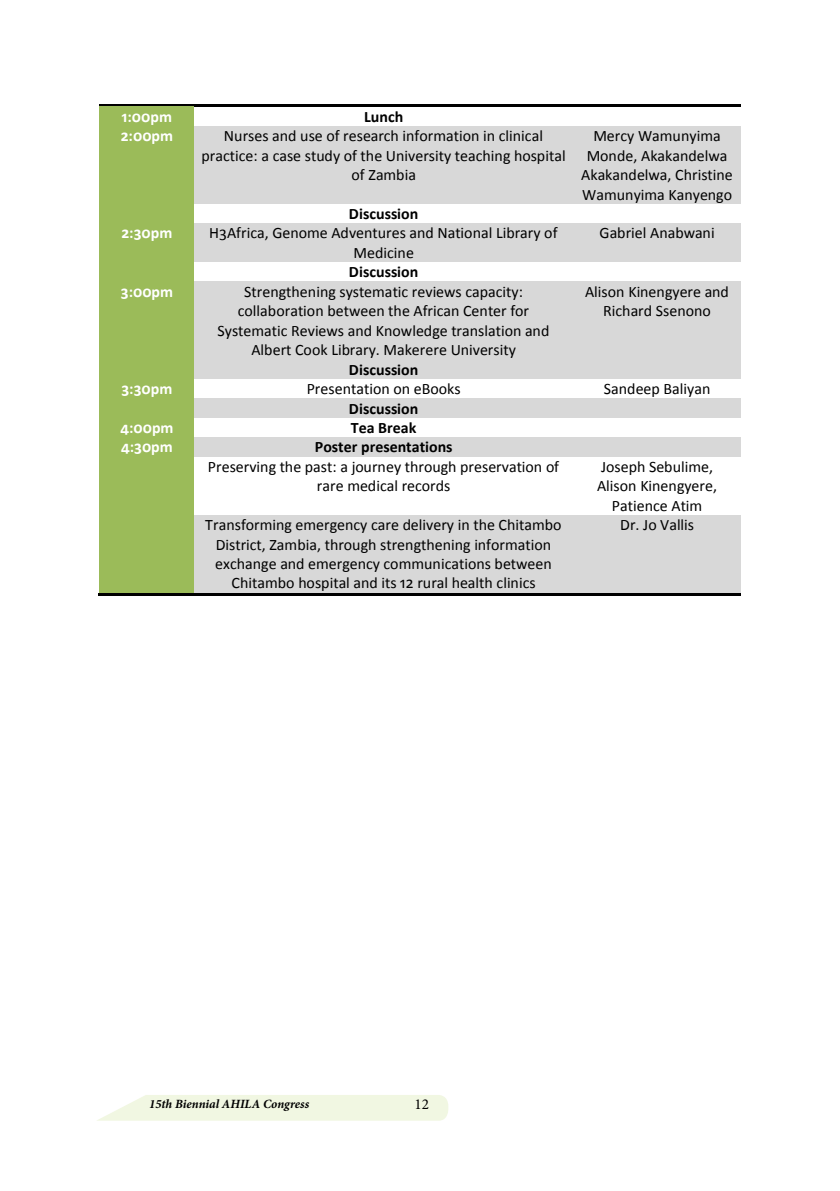
<style>
.page{position:relative;width:840px;height:1191px;background:#fff}
.page>*{position:absolute;margin:0;border:0;box-sizing:border-box;transform-origin:0 0}
.t1{font:16px/19.4px "Calibri";color:#000;text-align:center}
.t2{font:700 16px "Calibri";color:#000}
.t3{font:700 16px "Calibri";color:#fff}
.t4{font:15.2px "Minion Pro";color:#000}
.t5{font:italic 700 12.6px "Minion Pro";color:#000}
</style>
<div class="page">
<svg style="left:98px;top:1095px;width:350px;height:25px"></svg>
<div style="left:100px;top:107px;width:94px;height:19px;background:#9bbb59"></div>
<hr style="left:100px;top:104px;width:94px;height:2px;background:#000">
<hr style="left:100px;top:106px;width:94px;height:1px;background:#9bbb59">
<hr style="left:197px;top:104px;width:376px;height:2px;background:#000">
<hr style="left:576px;top:104px;width:164px;height:2px;background:#000">
<div style="left:100px;top:126px;width:94px;height:78px;background:#9bbb59"></div>
<div style="left:194px;top:126px;width:379px;height:78px;background:#d8d8d8"></div>
<div style="left:573px;top:126px;width:167px;height:78px;background:#d8d8d8"></div>
<div style="left:100px;top:204px;width:94px;height:19px;background:#9bbb59"></div>
<div style="left:100px;top:223px;width:94px;height:39px;background:#9bbb59"></div>
<div style="left:194px;top:223px;width:379px;height:39px;background:#d8d8d8"></div>
<div style="left:573px;top:223px;width:167px;height:39px;background:#d8d8d8"></div>
<div style="left:100px;top:262px;width:94px;height:19px;background:#9bbb59"></div>
<div style="left:100px;top:281px;width:94px;height:98px;background:#9bbb59"></div>
<div style="left:194px;top:281px;width:379px;height:98px;background:#d8d8d8"></div>
<div style="left:573px;top:281px;width:167px;height:98px;background:#d8d8d8"></div>
<div style="left:100px;top:379px;width:94px;height:19px;background:#9bbb59"></div>
<div style="left:100px;top:398px;width:94px;height:20px;background:#9bbb59"></div>
<div style="left:194px;top:398px;width:379px;height:20px;background:#d8d8d8"></div>
<div style="left:573px;top:398px;width:167px;height:20px;background:#d8d8d8"></div>
<div style="left:100px;top:418px;width:94px;height:19px;background:#9bbb59"></div>
<div style="left:100px;top:437px;width:94px;height:20px;background:#9bbb59"></div>
<div style="left:194px;top:437px;width:379px;height:20px;background:#d8d8d8"></div>
<div style="left:573px;top:437px;width:167px;height:20px;background:#d8d8d8"></div>
<div style="left:100px;top:457px;width:94px;height:58px;background:#9bbb59"></div>
<div style="left:100px;top:515px;width:94px;height:78px;background:#9bbb59"></div>
<div style="left:194px;top:515px;width:379px;height:78px;background:#d8d8d8"></div>
<div style="left:573px;top:515px;width:167px;height:78px;background:#d8d8d8"></div>
<hr style="left:99px;top:593px;width:95px;height:3px;background:#000">
<hr style="left:196px;top:593px;width:377px;height:3px;background:#000">
<hr style="left:575px;top:593px;width:165px;height:3px;background:#000">
<p class="t3" style="left:122px;top:107px;width:52px">1:00pm</p>
<p class="t2" style="left:364px;top:107px;width:41px">Lunch</p>
<p class="t3" style="left:121px;top:126px;width:54px">2:00pm</p>
<p class="t1" style="left:201px;top:125px;width:365px">Nurses and use of research information in clinical practice: a case study of the University teaching hospital of Zambia</p>
<p class="t1" style="left:581px;top:125px;width:153px">Mercy Wamunyima<br>Monde, Akakandelwa<br>Akakandelwa, Christine<br>Wamunyima Kanyengo</p>
<p class="t2" style="left:349px;top:204px;width:71px">Discussion</p>
<p class="t3" style="left:121px;top:223px;width:52px">2:30pm</p>
<p class="t1" style="left:209px;top:223px;width:349px">H3Africa, Genome Adventures and National Library of<br>Medicine</p>
<p class="t1" style="left:599px;top:223px;width:117px">Gabriel Anabwani</p>
<p class="t2" style="left:349px;top:262px;width:71px">Discussion</p>
<p class="t3" style="left:121px;top:281px;width:54px">3:00pm</p>
<p class="t1" style="left:217px;top:281px;width:333px">Strengthening systematic reviews capacity: collaboration between the African Center for Systematic Reviews and Knowledge translation and Albert Cook Library. Makerere University</p>
<p class="t2" style="left:349px;top:359px;width:71px">Discussion</p>
<p class="t1" style="left:584px;top:281px;width:145px">Alison Kinengyere and<br>Richard Ssenono</p>
<p class="t3" style="left:121px;top:379px;width:52px">3:30pm</p>
<p class="t1" style="left:306px;top:378px;width:155px">Presentation on eBooks</p>
<p class="t1" style="left:603px;top:378px;width:108px">Sandeep Baliyan</p>
<p class="t2" style="left:349px;top:398px;width:71px">Discussion</p>
<p class="t3" style="left:120px;top:418px;width:55px">4:00pm</p>
<p class="t2" style="left:351px;top:418px;width:67px">Tea Break</p>
<p class="t3" style="left:121px;top:437px;width:53px">4:30pm</p>
<p class="t2" style="left:315px;top:437px;width:139px">Poster presentations</p>
<p class="t1" style="left:208px;top:456px;width:352px">Preserving the past: a journey through preservation of rare medical records</p>
<p class="t1" style="left:596px;top:456px;width:121px">Joseph Sebulime,<br>Alison Kinengyere,<br>Patience Atim</p>
<p class="t1" style="left:205px;top:514px;width:357px">Transforming emergency care delivery in the Chitambo District, Zambia, through strengthening information exchange and emergency communications between Chitambo hospital and its 12 rural health clinics</p>
<p class="t1" style="left:619px;top:514px;width:75px">Dr. Jo Vallis</p>
<p class="t5" style="left:149px;top:1095px;width:161px">15th Biennial AHILA Congress</p>
<p class="t4" style="left:414px;top:1094px;width:16px">12</p>
</div>
